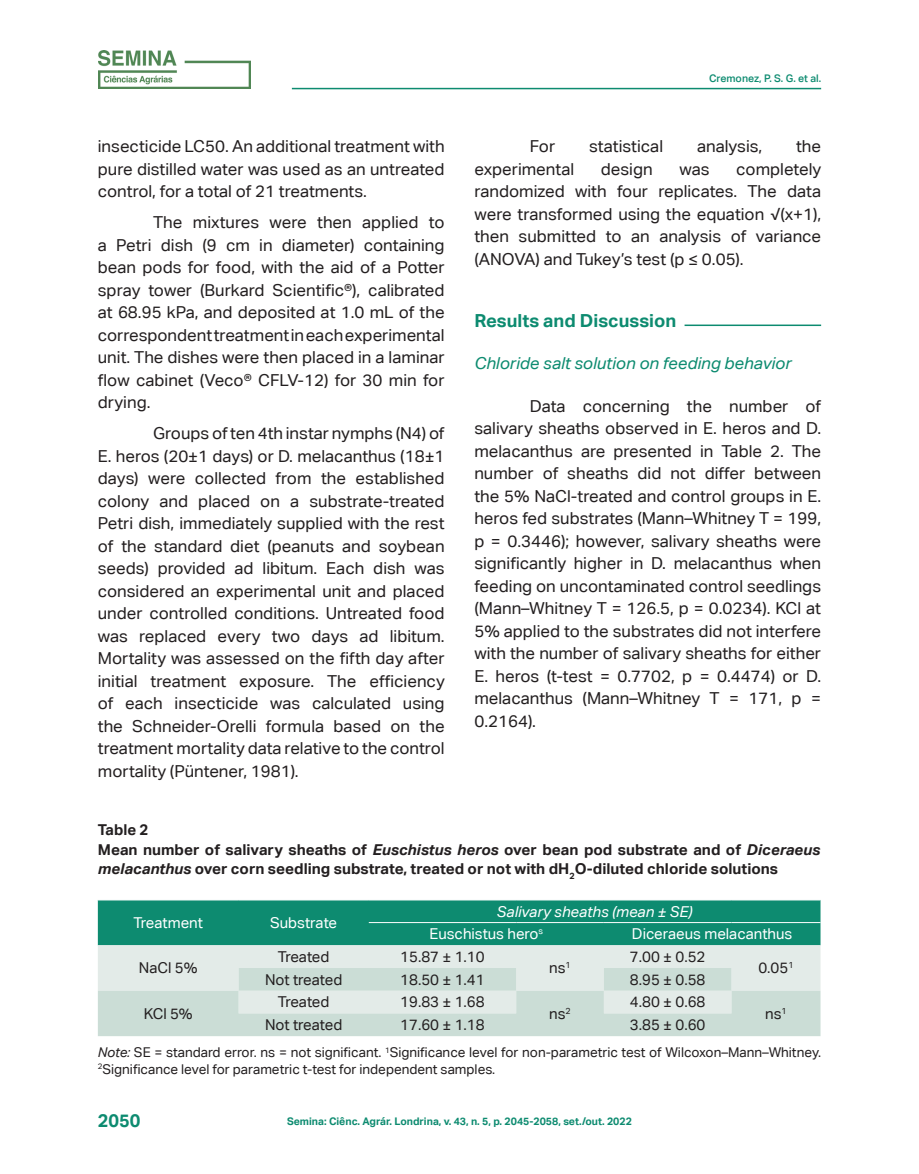
<style>
.page{position:relative;width:919px;height:1174px;background:#fff}
.page>*{position:absolute;margin:0;border:0;box-sizing:border-box;transform-origin:0 0}
.corpo_do_texto{font:700 18px "Aktiv Grotesk Corp";color:#0d8b70}
.corpo_do_texto-2{font:16.5px/22.5px "Aktiv Grotesk Corp";color:#231f20;text-align:justify}
.corpo_do_texto-3{font:italic 16.5px "Aktiv Grotesk Corp";color:#0d8b70}
.título_Tabela{font:700 15px/19.5px "Aktiv Grotesk Corp";color:#231f20}
.texto_tabela{font:15px "Aktiv Grotesk Corp";color:#231f20}
.texto_tabela-2{font:15px "Aktiv Grotesk Corp";color:#fff}
.texto_tabela-3{font:italic 15px "Aktiv Grotesk Corp";color:#fff}
.legenda_de_tabela{font:13.5px/16.5px "Aktiv Grotesk Corp";color:#231f20}
.t1{font:700 10.5px "Aktiv Grotesk Corp";color:#0d8b70}
.t2{font:500 10.5px "Aktiv Grotesk Corp";color:#0d8b70}
.s1{font-style:italic}
</style>
<div class="page">
<hr style="left:292px;top:88px;width:529px;height:1px;background:#0d8b70">
<img style="left:98px;top:50px;width:153px;height:38px">
<div style="left:98px;top:900px;width:722px;height:45px;background:#0d8b70"></div>
<div style="left:98px;top:945px;width:722px;height:23px;background:#e3ebe8"></div>
<svg style="left:98px;top:968px;width:722px;height:68px;background:#d3e1dc"></svg>
<hr style="left:369px;top:922px;width:147px;height:1px;background:#fff">
<hr style="left:516px;top:922px;width:87px;height:1px;background:#fff">
<hr style="left:603px;top:922px;width:128px;height:1px;background:#fff">
<hr style="left:731px;top:922px;width:89px;height:1px;background:#fff">
<hr style="left:684px;top:324px;width:137px;height:2px;background:#0d8b70">
<p class="corpo_do_texto-2" style="left:98px;top:135px;width:348px">insecticide LC50. An additional treatment with pure distilled water was used as an untreated control, for a total of 21 treatments.</p>
<p class="corpo_do_texto-2" style="left:98px;top:211px;width:348px;text-indent:55px">The mixtures were then applied to a Petri dish (9 cm in diameter) containing bean pods for food, with the aid of a Potter spray tower (Burkard Scientific®), calibrated at 68.95 kPa, and deposited at 1.0 mL of the correspondent treatment in each experimental unit. The dishes were then placed in a laminar flow cabinet (Veco® CFLV-12) for 30 min for drying.</p>
<p class="corpo_do_texto-2" style="left:98px;top:422px;width:348px;text-indent:55px">Groups of ten 4th instar nymphs (N4) of E. heros (20±1 days) or D. melacanthus (18±1 days) were collected from the established colony and placed on a substrate-treated Petri dish, immediately supplied with the rest of the standard diet (peanuts and soybean seeds) provided ad libitum. Each dish was considered an experimental unit and placed under controlled conditions. Untreated food was replaced every two days ad libitum.<br>Mortality was assessed on the fifth day after initial treatment exposure. The efficiency of each insecticide was calculated using the Schneider-Orelli formula based on the treatment mortality data relative to the control mortality (Püntener, 1981).</p>
<p class="t2" style="left:709px;top:72px;width:113px">Cremonez, P. S. G. et al.</p>
<p class="corpo_do_texto-2" style="left:529px;top:135px;width:27px">For</p>
<p class="corpo_do_texto-2" style="left:589px;top:135px;width:75px">statistical</p>
<p class="corpo_do_texto-2" style="left:697px;top:135px;width:67px">analysis,</p>
<p class="corpo_do_texto-2" style="left:796px;top:135px;width:27px">the</p>
<p class="corpo_do_texto-2" style="left:474px;top:157px;width:101px">experimental</p>
<p class="corpo_do_texto-2" style="left:601px;top:157px;width:53px">design</p>
<p class="corpo_do_texto-2" style="left:679px;top:157px;width:32px">was</p>
<p class="corpo_do_texto-2" style="left:474px;top:157px;width:348px;text-indent:262px">completely randomized with four replicates. The data were transformed using the equation √(x+1), then submitted to an analysis of variance (ANOVA) and Tukey’s test (p ≤ 0.05).</p>
<p class="corpo_do_texto" style="left:474px;top:309px;width:203px">Results and Discussion</p>
<p class="corpo_do_texto-3" style="left:474px;top:354px;width:318px">Chloride salt solution on feeding behavior</p>
<p class="corpo_do_texto-2" style="left:474px;top:394px;width:348px;text-indent:55px">Data concerning the number of salivary sheaths observed in E. heros and D. melacanthus are presented in Table 2. The number of sheaths did not differ between the 5% NaCl-treated and control groups in E. heros fed substrates (Mann–Whitney T = 199, p = 0.3446); however, salivary sheaths were significantly higher in D. melacanthus when feeding on uncontaminated control seedlings (Mann–Whitney T = 126.5, p = 0.0234). KCl at 5% applied to the substrates did not interfere with the number of salivary sheaths for either E. heros (t-test = 0.7702, p = 0.4474) or D. melacanthus (Mann–Whitney T = 171, p = 0.2164).</p>
<p class="título_Tabela" style="left:98px;top:819px;width:52px">Table 2</p>
<p class="título_Tabela" style="left:98px;top:839px;width:724px">Mean number of salivary sheaths of <span class="s1">Euschistus heros</span> over bean pod substrate and of <span class="s1">Diceraeus melacanthus</span> over corn seedling substrate, treated or not with dH<sub>2</sub>O-diluted chloride solutions</p>
<p class="texto_tabela-2" style="left:133px;top:913px;width:71px">Treatment</p>
<p class="texto_tabela-2" style="left:270px;top:913px;width:68px">Substrate</p>
<p class="texto_tabela-3" style="left:497px;top:902px;width:197px">Salivary sheaths (mean ± SE)</p>
<p class="texto_tabela-2" style="left:429px;top:925px;width:115px">Euschistus hero<sup>s</sup></p>
<p class="texto_tabela-2" style="left:632px;top:925px;width:162px">Diceraeus melacanthus</p>
<p class="texto_tabela" style="left:139px;top:959px;width:60px">NaCl 5%</p>
<p class="texto_tabela" style="left:278px;top:947px;width:53px">Treated</p>
<p class="texto_tabela" style="left:400px;top:947px;width:86px">15.87 ± 1.10</p>
<p class="texto_tabela" style="left:629px;top:947px;width:77px">7.00 ± 0.52</p>
<p class="texto_tabela" style="left:549px;top:959px;width:23px">ns<sup>1</sup></p>
<p class="texto_tabela" style="left:265px;top:970px;width:79px">Not treated</p>
<p class="texto_tabela" style="left:400px;top:970px;width:86px">18.50 ± 1.41</p>
<p class="texto_tabela" style="left:629px;top:970px;width:77px">8.95 ± 0.58</p>
<p class="texto_tabela" style="left:758px;top:959px;width:37px">0.05<sup>1</sup></p>
<p class="texto_tabela" style="left:278px;top:993px;width:53px">Treated</p>
<p class="texto_tabela" style="left:400px;top:993px;width:86px">19.83 ± 1.68</p>
<p class="texto_tabela" style="left:629px;top:993px;width:77px">4.80 ± 0.68</p>
<p class="texto_tabela" style="left:549px;top:1004px;width:23px">ns<sup>2</sup></p>
<p class="texto_tabela" style="left:144px;top:1004px;width:51px">KCl 5%</p>
<p class="texto_tabela" style="left:765px;top:1004px;width:23px">ns<sup>1</sup></p>
<p class="texto_tabela" style="left:265px;top:1016px;width:79px">Not treated</p>
<p class="texto_tabela" style="left:400px;top:1016px;width:86px">17.60 ± 1.18</p>
<p class="texto_tabela" style="left:629px;top:1016px;width:77px">3.85 ± 0.60</p>
<p class="legenda_de_tabela" style="left:98px;top:1044px;width:724px"><span class="s1">Note:</span> SE = standard error. ns = not significant. <sup>1</sup>Significance level for non-parametric test of Wilcoxon–Mann–Whitney.<br><sup>2</sup>Significance level for parametric t-test for independent samples.</p>
<p class="corpo_do_texto" style="left:98px;top:1109px;width:44px">2050</p>
<p class="t1" style="left:287px;top:1114px;width:346px">Semina: Ciênc. Agrár. Londrina, v. 43, n. 5, p. 2045-2058, set./out. 2022</p>
</div>
